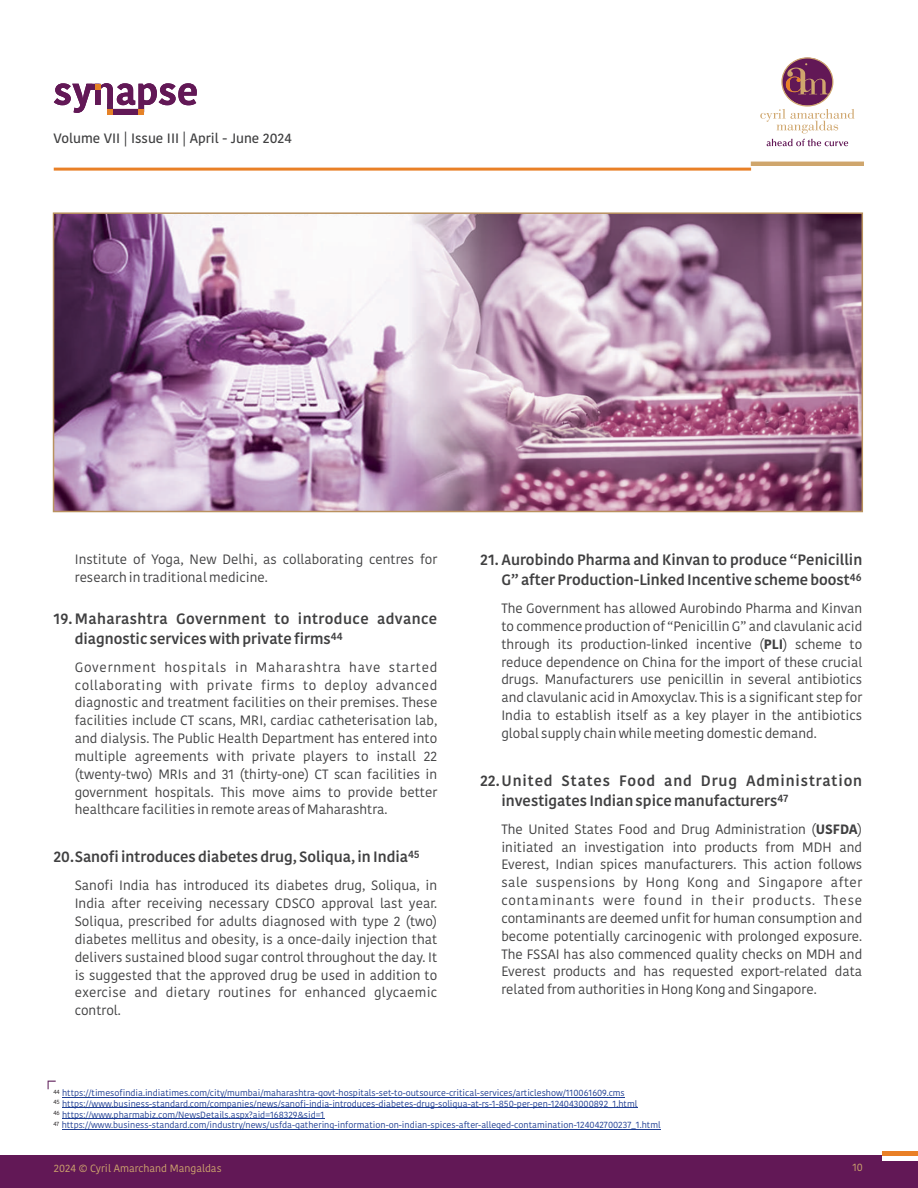
<style>
.page{position:relative;width:918px;height:1188px;background:#fff}
.page>*{position:absolute;margin:0;border:0;box-sizing:border-box;transform-origin:0 0}
.t1{font:600 15px/19.8px "Kohinoor";color:#404041}
.t2{font:600 15px "Kohinoor";letter-spacing:.06em;color:#404041}
.t3{font:13.5px/17.9px "Kohinoor";color:#404041;text-align:justify}
.t4{font:500 13.5px "Kohinoor";color:#404041}
.t5{font:10.5px "Kohinoor";color:#cfa66d}
.t6{font:600 10.5px "Kohinoor";color:#404041}
.t7{font:9px/10.8px "Kohinoor";color:#1f3e93}
.s1{font-weight:700}
</style>
<div class="page">
<div style="left:0;top:1156px;width:918px;height:32px;background:#621856"></div>
<div style="left:882px;top:1151px;width:36px;height:5px;background:#e98026"></div>
<div style="left:882px;top:1156px;width:36px;height:5px;background:#fff"></div>
<hr style="left:54px;top:168px;width:697px;height:3px;background:#e98026">
<hr style="left:751px;top:162px;width:113px;height:4px;background:#cfa66d">
<svg style="left:760px;top:57px;width:94px;height:76px"></svg>
<svg style="left:767px;top:139px;width:81px;height:7px"></svg>
<svg style="left:54px;top:83px;width:143px;height:32px"></svg>
<svg style="left:48px;top:1081px;width:8px;height:8px"></svg>
<hr style="left:62px;top:1097px;width:563px;height:1px;background:#1f3e93">
<hr style="left:62px;top:1108px;width:575px;height:1px;background:#1f3e93">
<hr style="left:62px;top:1118px;width:262px;height:1px;background:#1f3e93">
<hr style="left:62px;top:1129px;width:599px;height:1px;background:#1f3e93">
<img style="left:55px;top:214px;width:806px;height:296px">
<p class="t4" style="left:54px;top:133px;width:240px">Volume VII | Issue III | April - June 2024</p>
<p class="t3" style="left:75px;top:551px;width:364px">Institute of Yoga, New Delhi, as collaborating centres for research in traditional medicine.</p>
<p class="t1" style="left:75px;top:610px;width:364px;text-indent:-21px">19. Maharashtra Government to introduce advance diagnosticservices with private firms</p>
<p class="t6" style="left:331px;top:632px;width:13px">44</p>
<p class="t3" style="left:75px;top:659px;width:364px">Government hospitals in Maharashtra have started collaborating with private firms to deploy advanced diagnostic and treatment facilities on their premises. These facilities include CT scans, MRI, cardiac catheterisation lab, and dialysis. The Public Health Department has entered into multiple agreements with private players to install 22 (twenty-two) MRIs and 31 (thirty-one) CT scan facilities in government hospitals. This move aims to provide better healthcare facilities in remote areas of Maharashtra.</p>
<p class="t6" style="left:408px;top:850px;width:13px">45</p>
<p class="t1" style="left:53px;top:848px;width:356px">20. Sanofi introduces diabetes drug, Soliqua, in India</p>
<p class="t3" style="left:75px;top:878px;width:364px">Sanofi India has introduced its diabetes drug, Soliqua, in India after receiving necessary CDSCO approval last year.<br>Soliqua, prescribed for adults diagnosed with type 2 (two) diabetes mellitus and obesity, is a once-daily injection that delivers sustained blood sugar control throughout the day. It is suggested that the approved drug be used in addition to exercise and dietary routines for enhanced glycaemic control.</p>
<p class="t1" style="left:480px;top:551px;width:384px;text-align:center">21. Aurobindo Pharma and Kinvan to produce “Penicillin<br>G”after Production-Linked Incentive scheme boost</p>
<p class="t6" style="left:850px;top:573px;width:13px">46</p>
<p class="t3" style="left:501px;top:600px;width:362px">The Government has allowed Aurobindo Pharma and Kinvan to commence production of “Penicillin G” and clavulanic acid through its production-linked incentive (<span class="s1">PLI</span>) scheme to reduce dependence on China for the import of these crucial drugs. Manufacturers use penicillin in several antibiotics and clavulanic acid in Amoxyclav. This is a significant step for India to establish itself as a key player in the antibiotics global supply chain while meeting domestic demand.</p>
<p class="t2" style="left:480px;top:775px;width:384px">22. United States Food and Drug Administration</p>
<p class="t6" style="left:778px;top:794px;width:12px">47</p>
<p class="t1" style="left:501px;top:792px;width:278px">investigates Indian spice manufacturers</p>
<p class="t3" style="left:501px;top:821px;width:362px">The United States Food and Drug Administration (<span class="s1">USFDA</span>) initiated an investigation into products from MDH and Everest, Indian spices manufacturers. This action follows sale suspensions by Hong Kong and Singapore after contaminants were found in their products. These contaminants are deemed unfit for human consumption and become potentially carcinogenic with prolonged exposure.<br>The FSSAI has also commenced quality checks on MDH and Everest products and has requested export-related data related from authorities in Hong Kong and Singapore.</p>
<p class="t7" style="left:53px;top:1088px;width:609px"><sup>44</sup> https://timesofindia.indiatimes.com/city/mumbai/maharashtra-govt-hospitals-set-to-outsource-critical-services/articleshow/110061609.cms<br><sup>45</sup> https://www.business-standard.com/companies/news/sanofi-india-introduces-diabetes-drug-soliqua-at-rs-1-850-per-pen-124043000892_1.html<br><sup>46</sup> https://www.pharmabiz.com/NewsDetails.aspx?aid=168329&amp;sid=1<br><sup>47</sup> https://www.business-standard.com/industry/news/usfda-gathering-information-on-indian-spices-after-alleged-contamination-124042700237_1.html</p>
<p class="t5" style="left:54px;top:1165px;width:169px">2024 © Cyril Amarchand Mangaldas</p>
<p class="t5" style="left:852px;top:1163px;width:12px">10</p>
</div>
